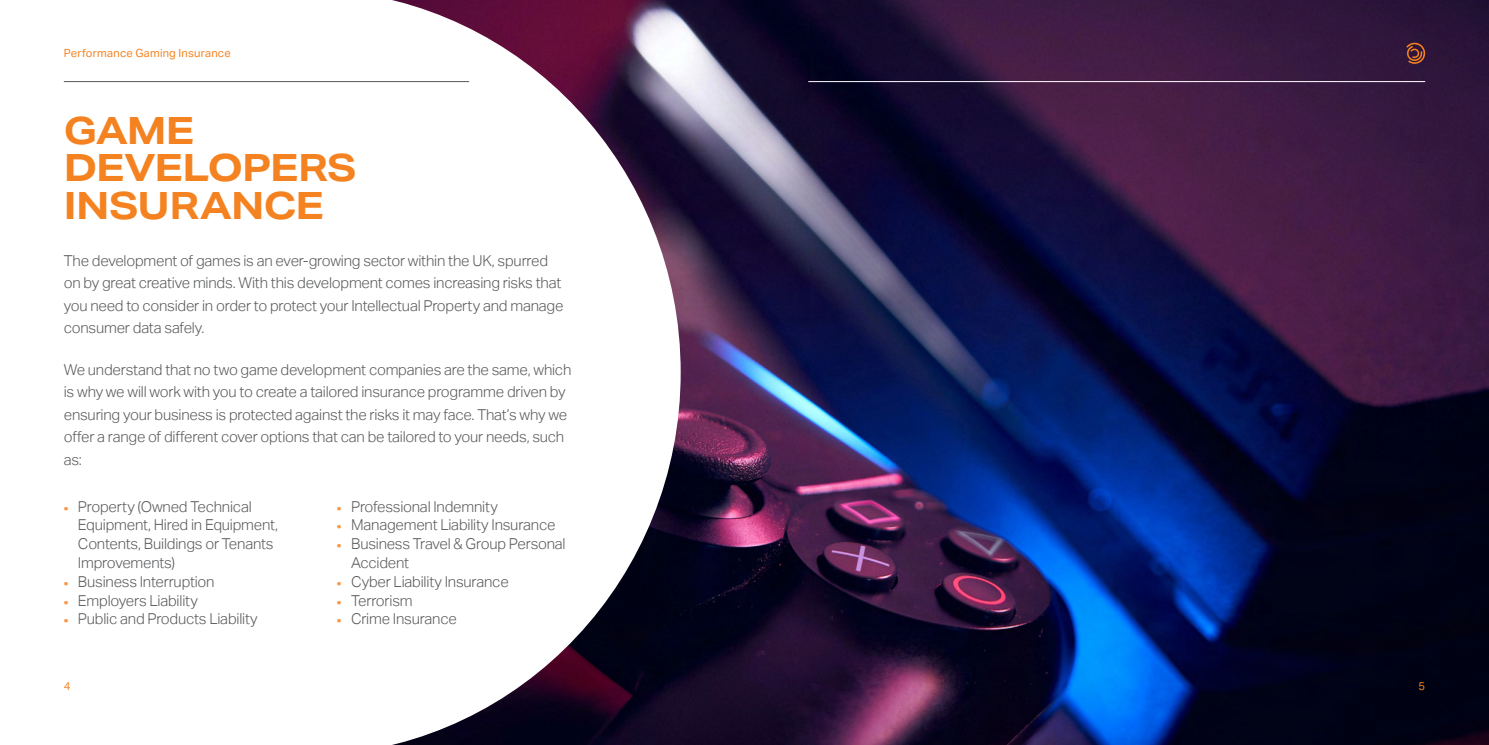
<style>
.page{position:relative;width:1489px;height:745px;background:#fff}
.page>*{position:absolute;margin:0;border:0;box-sizing:border-box;transform-origin:0 0}
.t1{font:700 37.5px/37.5px "Aktiv Grotesk Ex";letter-spacing:-.02em;color:#f58220}
.t2{font:300 15px/22.5px "Aktiv Grotesk";letter-spacing:-.015em;color:#58595b}
.t3{font:11.25px "Aktiv Grotesk";letter-spacing:.02em;color:#f58220}
.s1{font-family:"Aktiv Grotesk Ex";font-weight:700;font-size:11.25px;color:#f89848}
</style>
<div class="page">
<img style="left:680px;top:0;width:808px;height:744px">
<svg style="left:63px;top:0;width:617px;height:744px"></svg>
<hr style="left:64px;top:81px;width:405px;height:1px;background:#58595b">
<hr style="left:808px;top:81px;width:616px;height:1px;background:#fff">
<svg style="left:1405px;top:42px;width:21px;height:22px"></svg>
<p class="t3" style="left:64px;top:46px;width:168px">Performance Gaming Insurance</p>
<h1 class="t1" style="left:64px;top:112px;width:294px">GAME<br>DEVELOPERS<br>INSURANCE</h1>
<p class="t2" style="left:64px;top:249px;width:501px">The development of games is an ever-growing sector within the UK, spurred on by great creative minds. With this development comes increasing risks that you need to consider in order to protect your Intellectual Property and manage consumer data safely.</p>
<p class="t2" style="left:64px;top:358px;width:509px">We understand that no two game development companies are the same, which is why we will work with you to create a tailored insurance programme driven by ensuring your business is protected against the risks it may face. That’s why we offer a range of different cover options that can be tailored to your needs, such as:</p>
<p class="t2" style="left:78px;top:497px;width:201px;line-height:18.8px;text-indent:-14px"><span class="s1">•</span> Property (Owned Technical<br>Equipment, Hired in Equipment,<br>Contents, Buildings or Tenants<br>Improvements)</p>
<p class="t2" style="left:64px;top:570px;width:152px"><span class="s1">•</span> Business Interruption</p>
<p class="t2" style="left:64px;top:588px;width:136px"><span class="s1">•</span> Employers Liability</p>
<p class="t2" style="left:64px;top:607px;width:195px"><span class="s1">•</span> Public and Products Liability</p>
<p class="t2" style="left:337px;top:495px;width:162px"><span class="s1">•</span> Professional Indemnity</p>
<p class="t2" style="left:337px;top:513px;width:220px"><span class="s1">•</span> Management Liability Insurance</p>
<p class="t2" style="left:351px;top:534px;width:216px;line-height:18.8px;text-indent:-14px"><span class="s1">•</span> Business Travel &amp; Group Personal<br>Accident</p>
<p class="t2" style="left:337px;top:570px;width:173px"><span class="s1">•</span> Cyber Liability Insurance</p>
<p class="t2" style="left:337px;top:588px;width:77px"><span class="s1">•</span> Terrorism</p>
<p class="t2" style="left:337px;top:607px;width:121px"><span class="s1">•</span> Crime Insurance</p>
<p class="t3" style="left:64px;top:679px;width:8px">4</p>
<p class="t3" style="left:1418px;top:679px;width:8px">5</p>
</div>
